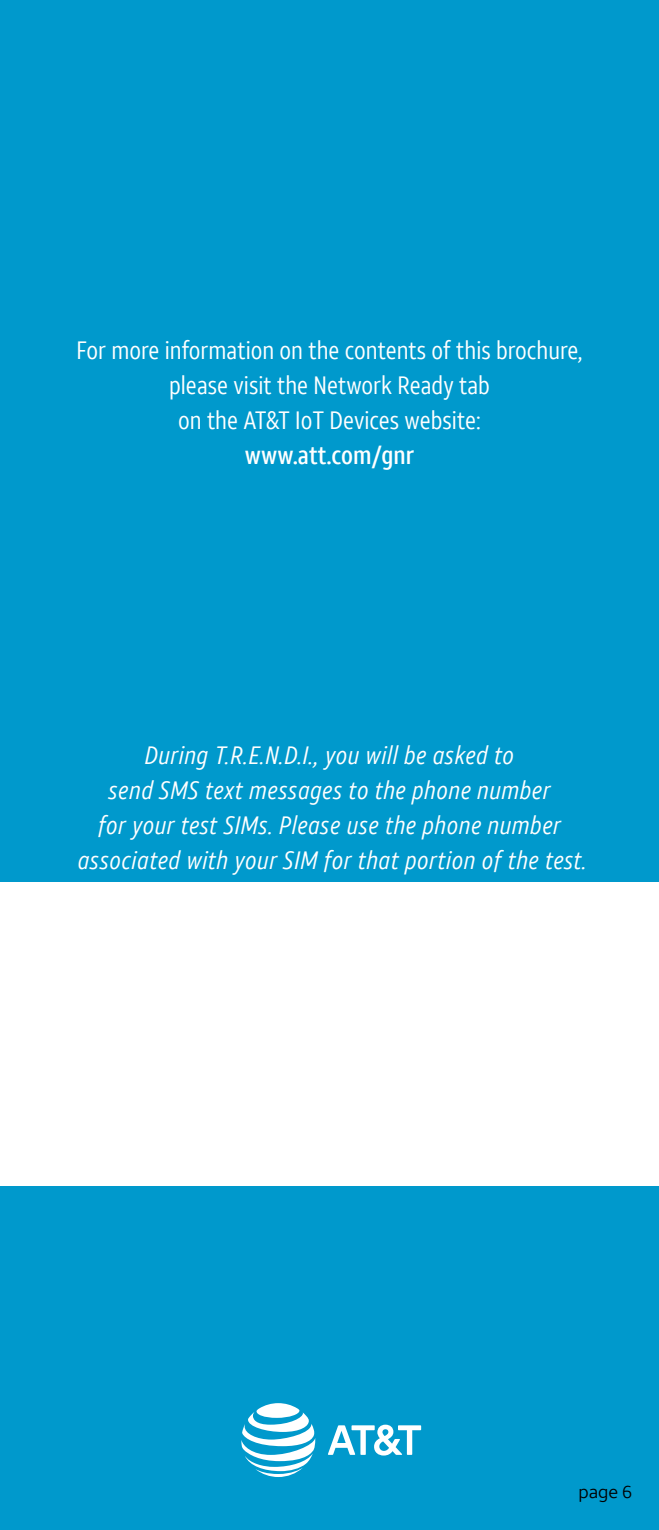
<style>
.page{position:relative;width:659px;height:1530px;background:#fff}
.page>*{position:absolute;margin:0;border:0;box-sizing:border-box;transform-origin:0 0}
.t1{font:italic 25px/35px "ATT Aleck Cd";letter-spacing:.02em;color:#fff;text-align:center}
.t2{font:25px/35px "ATT Aleck Cd";color:#fff;text-align:center}
.t3{font:500 25px "ATT Aleck Cd";color:#fff}
.t4{font:17.5px "ATT Aleck Sans";color:#000}
</style>
<div class="page">
<div style="left:0;top:0;width:659px;height:881px;background:#09c"></div>
<div style="left:0;top:1187px;width:659px;height:343px;background:#09c"></div>
<svg style="left:241px;top:1403px;width:180px;height:74px"></svg>
<p class="t2" style="left:77px;top:332px;width:507px">For more information on the contents of this brochure, please visit the Network Ready tab<br>on the AT&amp;T IoT Devices website:</p>
<p class="t3" style="left:245px;top:439px;width:171px">www.att.com/gnr</p>
<p class="t1" style="left:78px;top:738px;width:510px">During T.R.E.N.D.I., you will be asked to<br>send SMS text messages to the phone number<br>for your test SIMs. Please use the phone number associated with your SIM for that portion of the test.</p>
<p class="t4" style="left:578px;top:1481px;width:55px">page 6</p>
</div>
